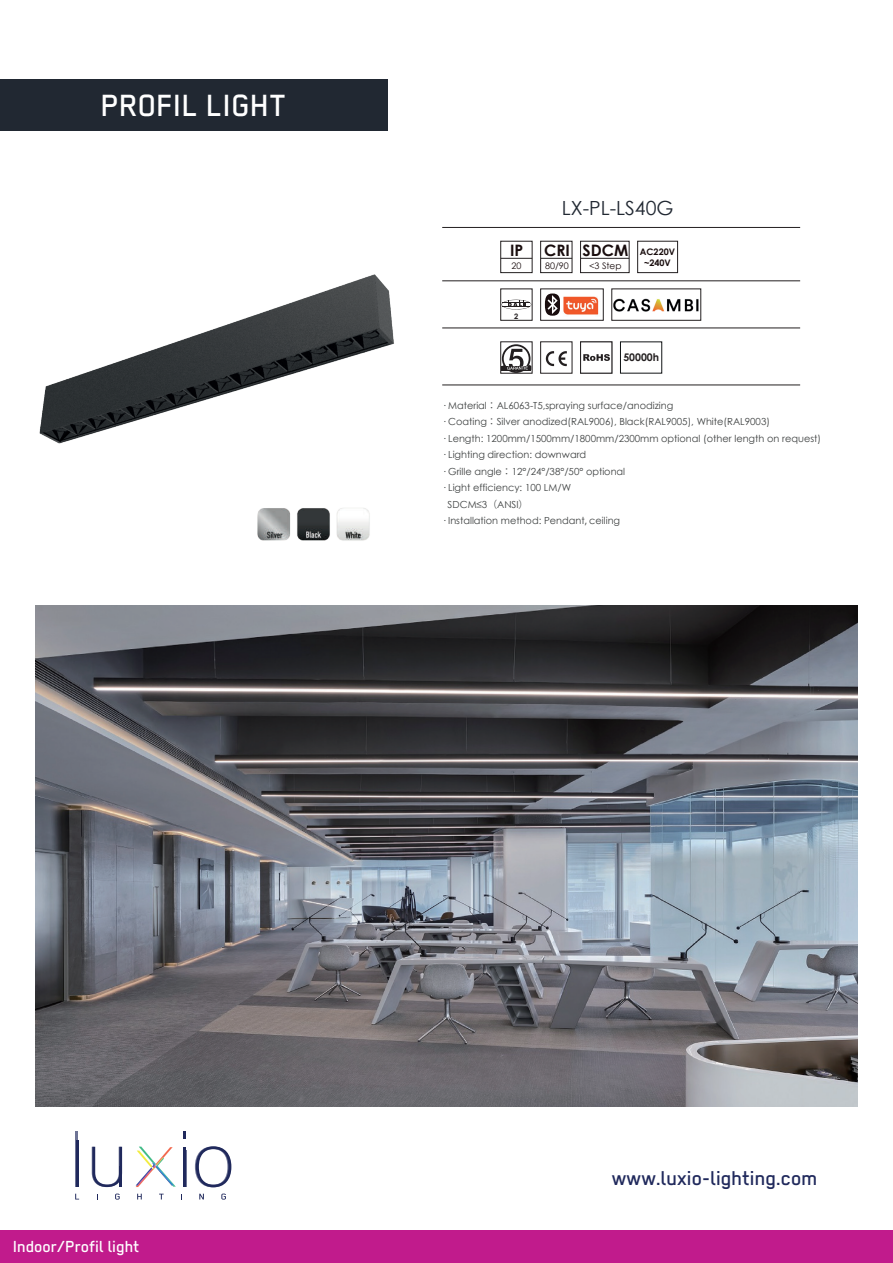
<style>
.page{position:relative;width:893px;height:1263px;background:#fff}
.page>*{position:absolute;margin:0;border:0;box-sizing:border-box;transform-origin:0 0}
.t1{font:500 34.5px "Regular";color:#fff}
.t2{font:500 22.5px "Regular";color:#20295c}
.t3{font:19.5px "Century Gothic";color:#212832}
.t4{font:500 18px "Regular";color:#fff}
.t5{font:700 15.75px "Century Gothic";color:#190d0e}
.t6{font:700 10.5px "Century Gothic";color:#231f20}
.t7{font:9.75px "Century Gothic";color:#3e4141}
.t8{font:9px "Century Gothic";color:#190d0e}
.t9{font:700 9px/10.8px "Century Gothic";color:#190d0e;text-align:center}
.t10{font:700 7.5px "Century Gothic";color:#231f20}
.s1{font-family:"Koz Go Pr 6 N"}
</style>
<div class="page">
<hr style="left:442px;top:327px;width:358px;height:1px;background:#231f20">
<hr style="left:442px;top:384px;width:358px;height:1px;background:#231f20">
<hr style="left:442px;top:227px;width:358px;height:1px;background:#231f20">
<hr style="left:442px;top:280px;width:358px;height:1px;background:#231f20">
<svg style="left:546px;top:351px;width:21px;height:15px"></svg>
<svg style="left:583px;top:354px;width:27px;height:7px"></svg>
<div style="left:500px;top:241px;width:32px;height:32px;border:1px solid #231f20"></div>
<hr style="left:501px;top:258px;width:31px;height:1px;background:#231f20">
<div style="left:540px;top:241px;width:32px;height:32px;border:1px solid #231f20"></div>
<hr style="left:541px;top:258px;width:31px;height:1px;background:#231f20">
<div style="left:580px;top:241px;width:49px;height:32px;border:1px solid #231f20"></div>
<hr style="left:581px;top:258px;width:48px;height:1px;background:#231f20">
<svg style="left:502px;top:299px;width:29px;height:10px"></svg>
<img style="left:613px;top:298px;width:85px;height:14px">
<div style="left:545px;top:293px;width:15px;height:23px;background:#190d0e;border-radius:50%"></div>
<svg style="left:547px;top:295px;width:11px;height:19px"></svg>
<img style="left:563px;top:296px;width:36px;height:19px">
<div style="left:500px;top:342px;width:32px;height:31px;border:1px solid #231f20"></div>
<svg style="left:501px;top:344px;width:30px;height:29px"></svg>
<div style="left:637px;top:241px;width:41px;height:32px;border:1px solid #231f20"></div>
<div style="left:0;top:79px;width:388px;height:51px;background:#212832"></div>
<svg style="left:136px;top:1147px;width:40px;height:40px"></svg>
<hr style="left:183px;top:1147px;width:2px;height:40px;background:#20295c">
<hr style="left:76px;top:1140px;width:3px;height:47px;background:#20295c">
<hr style="left:75px;top:1131px;width:3px;height:56px;background:#20295c">
<svg style="left:92px;top:1147px;width:30px;height:40px"></svg>
<hr style="left:120px;top:1167px;width:2px;height:20px;background:#20295c">
<hr style="left:184px;top:1150px;width:2px;height:37px;background:#20295c">
<svg style="left:183px;top:1131px;width:2px;height:8px"></svg>
<svg style="left:195px;top:1146px;width:36px;height:41px"></svg>
<svg style="left:75px;top:1194px;width:4px;height:5px"></svg>
<svg style="left:115px;top:1193px;width:5px;height:6px"></svg>
<svg style="left:137px;top:1194px;width:5px;height:5px"></svg>
<svg style="left:159px;top:1194px;width:5px;height:5px"></svg>
<svg style="left:199px;top:1194px;width:5px;height:5px"></svg>
<svg style="left:221px;top:1193px;width:5px;height:6px"></svg>
<div style="left:1px;top:1230px;width:892px;height:33px;background:#c11b8c"></div>
<img style="left:35px;top:605px;width:823px;height:501px">
<img style="left:39px;top:274px;width:355px;height:267px">
<h1 class="t1" style="left:101px;top:86px;width:187px">PROFIL LIGHT</h1>
<h3 class="t5" style="left:510px;top:238px;width:15px">IP</h3>
<p class="t8" style="left:512px;top:259px;width:11px">20</p>
<p class="t10" style="left:514px;top:310px;width:6px">2</p>
<h3 class="t3" style="left:562px;top:195px;width:113px">LX-PL-LS40G</h3>
<h3 class="t5" style="left:544px;top:238px;width:27px">CRI</h3>
<p class="t8" style="left:545px;top:259px;width:25px">80/90</p>
<h3 class="t5" style="left:582px;top:238px;width:47px">SDCM</h3>
<p class="t8" style="left:589px;top:259px;width:34px">&lt;3 Step</p>
<p class="t9" style="left:640px;top:246px;width:37px">AC220V ~240V</p>
<p class="t6" style="left:623px;top:349px;width:37px">50000h</p>
<p class="t7" style="left:442px;top:398px;width:233px">· Material<span class="s1">：</span>AL6063-T5,spraying surface/anodizing</p>
<p class="t7" style="left:442px;top:415px;width:329px">· Coating<span class="s1">：</span>Silver anodized(RAL9006), Black(RAL9005), White(RAL9003)</p>
<p class="t7" style="left:442px;top:431px;width:380px">· Length: 1200mm/1500mm/1800mm/2300mm optional (other length on request)</p>
<p class="t7" style="left:442px;top:448px;width:146px">· Lighting direction: downward</p>
<p class="t7" style="left:442px;top:464px;width:185px">· Grille angle<span class="s1">：</span>12°/24°/38°/50° optional</p>
<p class="t7" style="left:442px;top:481px;width:130px">· Light efficiency: 100 LM/W</p>
<p class="t7" style="left:448px;top:497px;width:82px">SDCM≤3<span class="s1">（</span>ANSI<span class="s1">）</span></p>
<p class="t7" style="left:442px;top:514px;width:179px">· Installation method: Pendant<span class="s1">,</span> ceiling</p>
<h3 class="t4" style="left:13px;top:1236px;width:128px">Indoor/Profil light</h3>
<h2 class="t2" style="left:612px;top:1165px;width:207px">www.luxio-lighting.com</h2>
</div>
